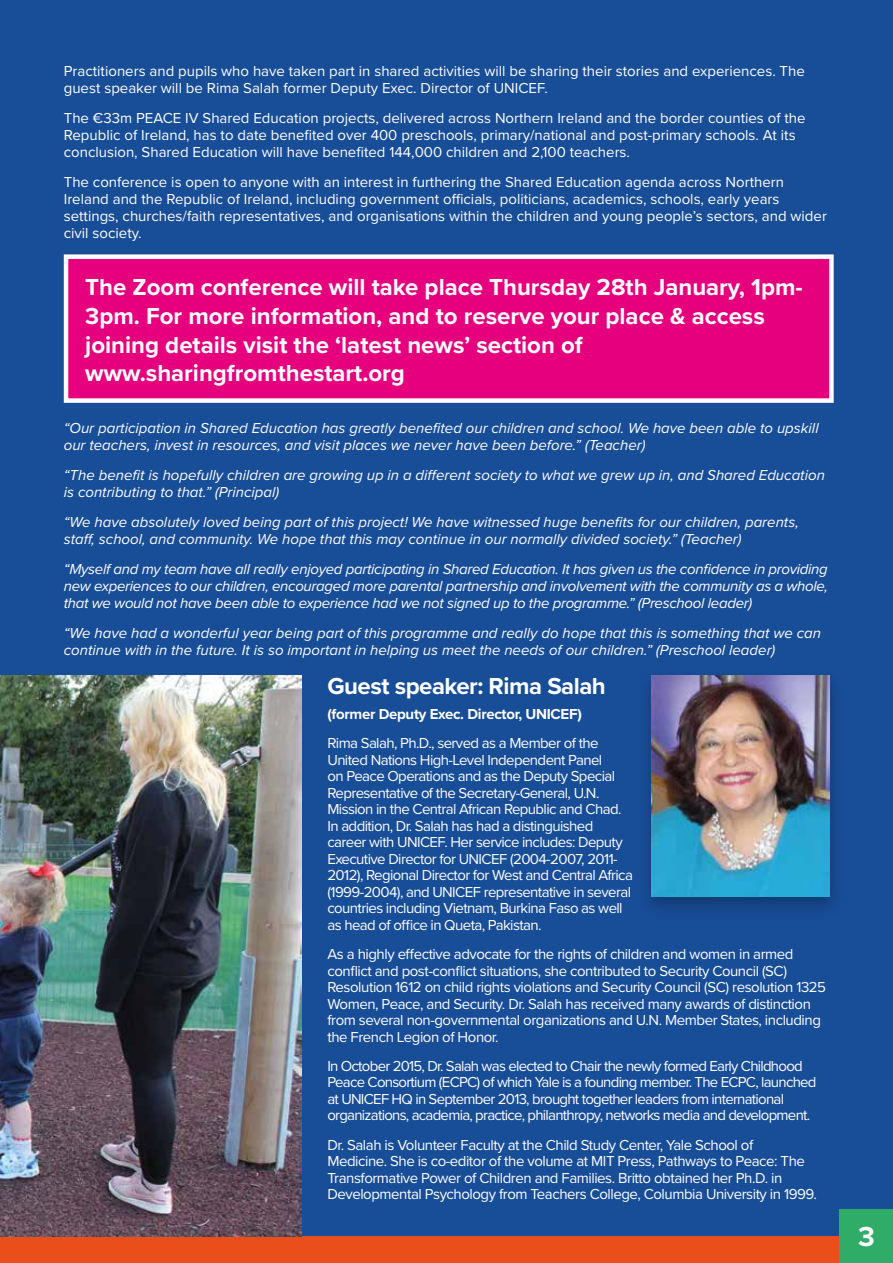
<style>
.page{position:relative;width:893px;height:1263px;background:#184d98}
.page>*{position:absolute;margin:0;border:0;box-sizing:border-box;transform-origin:0 0}
.t1{font:700 28.5px "Proxima Nova";color:#fff}
.t2{font:700 24px/28.8px "Proxima Nova";color:#fff}
.t3{font:700 24px "Proxima Nova";letter-spacing:-.02em;color:#fff}
.t4{font:15px/16.5px "Proxima Nova";letter-spacing:-.03em;color:#fff}
.t5{font:italic 15px/17.1px "Proxima Nova";color:#fff}
.t6{font:15px/17.1px "Proxima Nova";color:#fff}
.t7{font:15px/16.5px "Proxima Nova";letter-spacing:-.05em;color:#fff}
.t8{font:700 15px "Proxima Nova";letter-spacing:-.02em;color:#fff}
</style>
<div class="page">
<div style="left:0;top:1236px;width:893px;height:27px;background:#e94e1b"></div>
<img style="left:0;top:675px;width:302px;height:561px">
<div style="left:66px;top:257px;width:765px;height:144px;background:#e6007d"></div>
<div style="left:64px;top:254px;width:770px;height:149px;border:4px solid #fff"></div>
<div style="left:637px;top:669px;width:206px;height:250px;background:#000;opacity:.25"></div>
<img style="left:652px;top:675px;width:177px;height:221px">
<div style="left:840px;top:1210px;width:53px;height:53px;background:#2fac66"></div>
<p class="t6" style="left:64px;top:61px;width:743px">Practitioners and pupils who have taken part in shared activities will be sharing their stories and experiences. The guest speaker will be Rima Salah former Deputy Exec. Director of UNICEF.</p>
<p class="t6" style="left:64px;top:108px;width:743px">The €33m PEACE IV Shared Education projects, delivered across Northern Ireland and the border counties of the<br>Republic of Ireland, has to date benefited over 400 preschools, primary/national and post-primary schools. At its conclusion, Shared Education will have benefited 144,000 children and 2,100 teachers.</p>
<p class="t6" style="left:64px;top:172px;width:765px">The conference is open to anyone with an interest in furthering the Shared Education agenda across Northern Ireland and the Republic of Ireland, including government officials, politicians, academics, schools, early years settings, churches/faith representatives, and organisations within the children and young people’s sectors, and wider civil society.</p>
<h2 class="t2" style="left:85px;top:272px;width:719px">The Zoom conference will take place Thursday 28th January, 1pm-3pm. For more information, and to reserve your place &amp; access joining details visit the ‘latest news’ section of www.sharingfromthestart.org</h2>
<p class="t5" style="left:64px;top:418px;width:756px">“Our participation in Shared Education has greatly benefited our children and school. We have been able to upskill our teachers, invest in resources, and visit places we never have been before.” (Teacher)</p>
<p class="t5" style="left:64px;top:465px;width:763px">“The benefit is hopefully children are growing up in a different society to what we grew up in, and Shared Education is contributing to that.” (Principal)</p>
<p class="t5" style="left:64px;top:512px;width:736px">“We have absolutely loved being part of this project! We have witnessed huge benefits for our children, parents, staff, school, and community. We hope that this may continue in our normally divided society.” (Teacher)</p>
<p class="t5" style="left:64px;top:559px;width:766px;text-align:justify">“Myself and my team have all really enjoyed participating in Shared Education. It has given us the confidence in providing new experiences to our children, encouraged more parental partnership and involvement with the community as a whole, that we would not have been able to experience had we not signed up to the programme.” (Preschool leader)</p>
<p class="t5" style="left:64px;top:623px;width:759px">“We have had a wonderful year being part of this programme and really do hope that this is something that we can continue with in the future. It is so important in helping us meet the needs of our children.” (Preschool leader)</p>
<h2 class="t3" style="left:327px;top:668px;width:280px">Guest speaker: Rima Salah</h2>
<p class="t8" style="left:327px;top:703px;width:256px">(former Deputy Exec. Director, UNICEF)</p>
<p class="t4" style="left:327px;top:734px;width:307px">Rima Salah, Ph.D., served as a Member of the United Nations High-Level Independent Panel<br>on Peace Operations and as the Deputy Special Representative of the Secretary-General, U.N.<br>Mission in the Central African Republic and Chad.<br>In addition, Dr. Salah has had a distinguished career with UNICEF. Her service includes: Deputy Executive Director for UNICEF (2004-2007, 2011- 2012), Regional Director for West and Central Africa (1999-2004), and UNICEF representative in several countries including Vietnam, Burkina Faso as well as head of office in Queta, Pakistan.</p>
<p class="t4" style="left:327px;top:945px;width:500px">As a highly effective advocate for the rights of children and women in armed conflict and post-conflict situations, she contributed to Security Council (SC)<br>Resolution 1612 on child rights violations and Security Council (SC) resolution 1325<br>Women, Peace, and Security. Dr. Salah has received many awards of distinction from several non-governmental organizations and U.N. Member States, including the French Legion of Honor.</p>
<p class="t7" style="left:327px;top:1057px;width:491px">In October 2015, Dr. Salah was elected to Chair the newly formed Early Childhood Peace Consortium (ECPC) of which Yale is a founding member. The ECPC, launched at UNICEF HQ in September 2013, brought together leaders from international organizations, academia, practice, philanthropy, networks media and development.</p>
<p class="t4" style="left:327px;top:1136px;width:491px">Dr. Salah is Volunteer Faculty at the Child Study Center, Yale School of<br>Medicine. She is co-editor of the volume at MIT Press, Pathways to Peace: The Transformative Power of Children and Families. Britto obtained her Ph.D. in Developmental Psychology from Teachers College, Columbia University in 1999.</p>
<h1 class="t1" style="left:858px;top:1215px;width:18px">3</h1>
</div>
